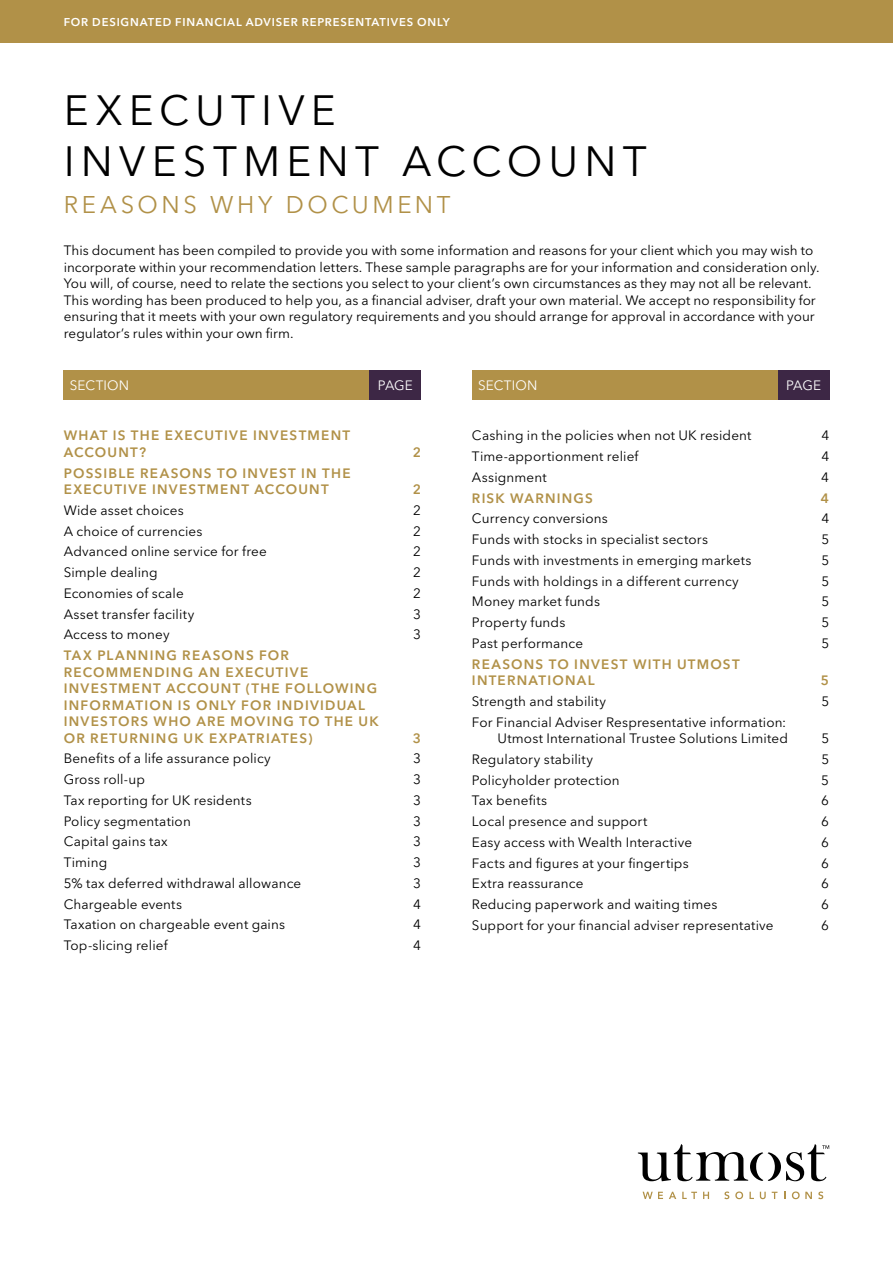
<style>
.page{position:relative;width:893px;height:1263px;background:#fff}
.page>*{position:absolute;margin:0;border:0;box-sizing:border-box;transform-origin:0 0}
.t1{font:42px/50.4px "Avenir Next LT Pro";letter-spacing:.145em;color:#000}
.t2{font:24px "Avenir Next LT Pro";letter-spacing:.15em;color:#b19148}
.t3{font:13.5px/16.5px "Avenir Next LT Pro";letter-spacing:.01em;color:#000;text-align:right}
.t4{font:600 13.5px/16.5px "Avenir Next LT Pro";letter-spacing:.09em;color:#b19148}
.t5{font:13.5px "Avenir Next LT Pro";letter-spacing:.01em;color:#fff}
.t6{font:600 11.25px "Avenir Next LT Pro";letter-spacing:.07em;color:#fff}
</style>
<div class="page">
<svg style="left:638px;top:1144px;width:191px;height:37px"></svg>
<svg style="left:643px;top:1192px;width:20px;height:7px"></svg>
<svg style="left:669px;top:1192px;width:7px;height:7px"></svg>
<svg style="left:682px;top:1192px;width:15px;height:7px"></svg>
<svg style="left:703px;top:1192px;width:6px;height:7px"></svg>
<svg style="left:724px;top:1191px;width:5px;height:8px"></svg>
<svg style="left:735px;top:1191px;width:8px;height:8px"></svg>
<svg style="left:749px;top:1192px;width:5px;height:7px"></svg>
<svg style="left:760px;top:1192px;width:6px;height:7px"></svg>
<svg style="left:772px;top:1192px;width:5px;height:7px"></svg>
<svg style="left:792px;top:1191px;width:20px;height:8px"></svg>
<svg style="left:818px;top:1191px;width:5px;height:8px"></svg>
<div style="left:64px;top:370px;width:306px;height:30px;background:#b19148"></div>
<div style="left:370px;top:370px;width:51px;height:30px;background:#3d2745"></div>
<div style="left:472px;top:370px;width:306px;height:30px;background:#b19148"></div>
<div style="left:778px;top:370px;width:51px;height:30px;background:#3d2745"></div>
<div style="left:0;top:0;width:893px;height:43px;background:#b19148"></div>
<p class="t6" style="left:64px;top:15px;width:388px">FOR DESIGNATED FINANCIAL ADVISER REPRESENTATIVES ONLY</p>
<p class="t6" style="left:92px;top:15px;width:268px">SINGAPORE ACCREDITED IN ESTORS ONLY.</p>
<h1 class="t1" style="left:64px;top:86px;width:584px">EXECUTIVE<br>INVESTMENT ACCOUNT</h1>
<h2 class="t2" style="left:64px;top:190px;width:388px">REASONS WHY DOCUMENT</h2>
<p class="t3" style="left:64px;top:242px;width:757px;text-align:left">This document has been compiled to provide you with some information and reasons for your client which you may wish to incorporate within your recommendation letters. These sample paragraphs are for your information and consideration only.<br>You will, of course, need to relate the sections you select to your client’s own circumstances as they may not all be relevant.<br>This wording has been produced to help you, as a financial adviser, draft your own material. We accept no responsibility for ensuring that it meets with your own regulatory requirements and you should arrange for approval in accordance with your regulator’s rules within your own firm.</p>
<p class="t5" style="left:70px;top:377px;width:61px">SECTION</p>
<p class="t5" style="left:378px;top:377px;width:37px">PAGE</p>
<p class="t5" style="left:478px;top:377px;width:61px">SECTION</p>
<p class="t5" style="left:786px;top:377px;width:37px">PAGE</p>
<p class="t4" style="left:64px;top:427px;width:288px">WHAT IS THE EXECUTIVE INVESTMENT<br>ACCOUNT?</p>
<p class="t4" style="left:64px;top:465px;width:288px">POSSIBLE REASONS TO INVEST IN THE<br>EXECUTIVE INVESTMENT ACCOUNT</p>
<p class="t4" style="left:413px;top:444px;width:10px">2</p>
<p class="t4" style="left:413px;top:481px;width:10px">2</p>
<p class="t3" style="left:64px;top:502px;width:121px">Wide asset choices</p>
<p class="t3" style="left:413px;top:502px;width:9px">2</p>
<p class="t3" style="left:64px;top:523px;width:140px">A choice of currencies</p>
<p class="t3" style="left:413px;top:523px;width:9px">2</p>
<p class="t3" style="left:64px;top:543px;width:205px">Advanced online service for free</p>
<p class="t3" style="left:413px;top:543px;width:9px">2</p>
<p class="t3" style="left:64px;top:564px;width:95px">Simple dealing</p>
<p class="t3" style="left:413px;top:564px;width:9px">2</p>
<p class="t3" style="left:64px;top:585px;width:122px">Economies of scale</p>
<p class="t3" style="left:413px;top:585px;width:9px">2</p>
<p class="t3" style="left:64px;top:606px;width:132px">Asset transfer facility</p>
<p class="t3" style="left:413px;top:606px;width:9px">3</p>
<p class="t3" style="left:64px;top:626px;width:107px">Access to money</p>
<p class="t3" style="left:413px;top:626px;width:9px">3</p>
<p class="t4" style="left:64px;top:647px;width:317px">TAX PLANNING REASONS FOR<br>RECOMMENDING AN EXECUTIVE<br>INVESTMENT ACCOUNT (THE FOLLOWING<br>INFORMATION IS ONLY FOR INDIVIDUAL<br>INVESTORS WHO ARE MOVING TO THE UK<br>OR RETURNING UK EXPATRIATES)</p>
<p class="t4" style="left:413px;top:730px;width:10px">3</p>
<p class="t3" style="left:64px;top:750px;width:209px">Benefits of a life assurance policy</p>
<p class="t3" style="left:413px;top:750px;width:9px">3</p>
<p class="t3" style="left:64px;top:771px;width:83px">Gross roll-up</p>
<p class="t3" style="left:413px;top:771px;width:9px">3</p>
<p class="t3" style="left:64px;top:792px;width:189px">Tax reporting for UK residents</p>
<p class="t3" style="left:413px;top:792px;width:9px">3</p>
<p class="t3" style="left:64px;top:813px;width:129px">Policy segmentation</p>
<p class="t3" style="left:413px;top:813px;width:9px">3</p>
<p class="t3" style="left:64px;top:833px;width:105px">Capital gains tax</p>
<p class="t3" style="left:413px;top:833px;width:9px">3</p>
<p class="t3" style="left:64px;top:854px;width:45px">Timing</p>
<p class="t3" style="left:413px;top:854px;width:9px">3</p>
<p class="t3" style="left:64px;top:875px;width:239px">5% tax deferred withdrawal allowance</p>
<p class="t3" style="left:413px;top:875px;width:9px">3</p>
<p class="t3" style="left:64px;top:896px;width:120px">Chargeable events</p>
<p class="t3" style="left:413px;top:896px;width:9px">4</p>
<p class="t3" style="left:64px;top:916px;width:223px">Taxation on chargeable event gains</p>
<p class="t3" style="left:413px;top:916px;width:9px">4</p>
<p class="t3" style="left:64px;top:937px;width:105px">Top-slicing relief</p>
<p class="t3" style="left:413px;top:937px;width:9px">4</p>
<p class="t3" style="left:472px;top:427px;width:281px">Cashing in the policies when not UK resident</p>
<p class="t3" style="left:821px;top:427px;width:9px">4</p>
<p class="t3" style="left:472px;top:448px;width:168px">Time-apportionment relief</p>
<p class="t3" style="left:821px;top:448px;width:9px">4</p>
<p class="t3" style="left:472px;top:469px;width:76px">Assignment</p>
<p class="t3" style="left:821px;top:469px;width:9px">4</p>
<p class="t4" style="left:472px;top:489px;width:122px">RISK WARNINGS</p>
<p class="t4" style="left:821px;top:489px;width:10px">4</p>
<p class="t3" style="left:472px;top:510px;width:137px">Currency conversions</p>
<p class="t3" style="left:821px;top:510px;width:9px">4</p>
<p class="t3" style="left:472px;top:531px;width:238px">Funds with stocks in specialist sectors</p>
<p class="t3" style="left:821px;top:531px;width:9px">5</p>
<p class="t3" style="left:472px;top:552px;width:281px">Funds with investments in emerging markets</p>
<p class="t3" style="left:821px;top:552px;width:9px">5</p>
<p class="t3" style="left:472px;top:573px;width:268px">Funds with holdings in a different currency</p>
<p class="t3" style="left:821px;top:573px;width:9px">5</p>
<p class="t3" style="left:472px;top:593px;width:130px">Money market funds</p>
<p class="t3" style="left:821px;top:593px;width:9px">5</p>
<p class="t3" style="left:472px;top:614px;width:95px">Property funds</p>
<p class="t3" style="left:821px;top:614px;width:9px">5</p>
<p class="t3" style="left:472px;top:635px;width:113px">Past performance</p>
<p class="t3" style="left:821px;top:635px;width:9px">5</p>
<p class="t4" style="left:472px;top:655px;width:269px">REASONS TO INVEST WITH UTMOST<br>INTERNATIONAL</p>
<p class="t4" style="left:821px;top:672px;width:10px">5</p>
<p class="t3" style="left:472px;top:693px;width:136px">Strength and stability</p>
<p class="t3" style="left:821px;top:693px;width:9px">5</p>
<p class="t3" style="left:472px;top:714px;width:317px">For Financial Adviser Respresentative information:<br>Utmost International Trustee Solutions Limited</p>
<p class="t3" style="left:821px;top:730px;width:9px">5</p>
<p class="t3" style="left:472px;top:751px;width:123px">Regulatory stability</p>
<p class="t3" style="left:821px;top:751px;width:9px">5</p>
<p class="t3" style="left:472px;top:772px;width:149px">Policyholder protection</p>
<p class="t3" style="left:821px;top:772px;width:9px">5</p>
<p class="t3" style="left:472px;top:792px;width:77px">Tax benefits</p>
<p class="t3" style="left:821px;top:792px;width:9px">6</p>
<p class="t3" style="left:472px;top:813px;width:177px">Local presence and support</p>
<p class="t3" style="left:821px;top:813px;width:9px">6</p>
<p class="t3" style="left:472px;top:834px;width:222px">Easy access with Wealth Interactive</p>
<p class="t3" style="left:821px;top:834px;width:9px">6</p>
<p class="t3" style="left:472px;top:855px;width:218px">Facts and figures at your fingertips</p>
<p class="t3" style="left:821px;top:855px;width:9px">6</p>
<p class="t3" style="left:472px;top:875px;width:113px">Extra reassurance</p>
<p class="t3" style="left:821px;top:875px;width:9px">6</p>
<p class="t3" style="left:472px;top:896px;width:247px">Reducing paperwork and waiting times</p>
<p class="t3" style="left:821px;top:896px;width:9px">6</p>
<p class="t3" style="left:472px;top:917px;width:303px">Support for your financial adviser representative</p>
<p class="t3" style="left:821px;top:917px;width:9px">6</p>
</div>
